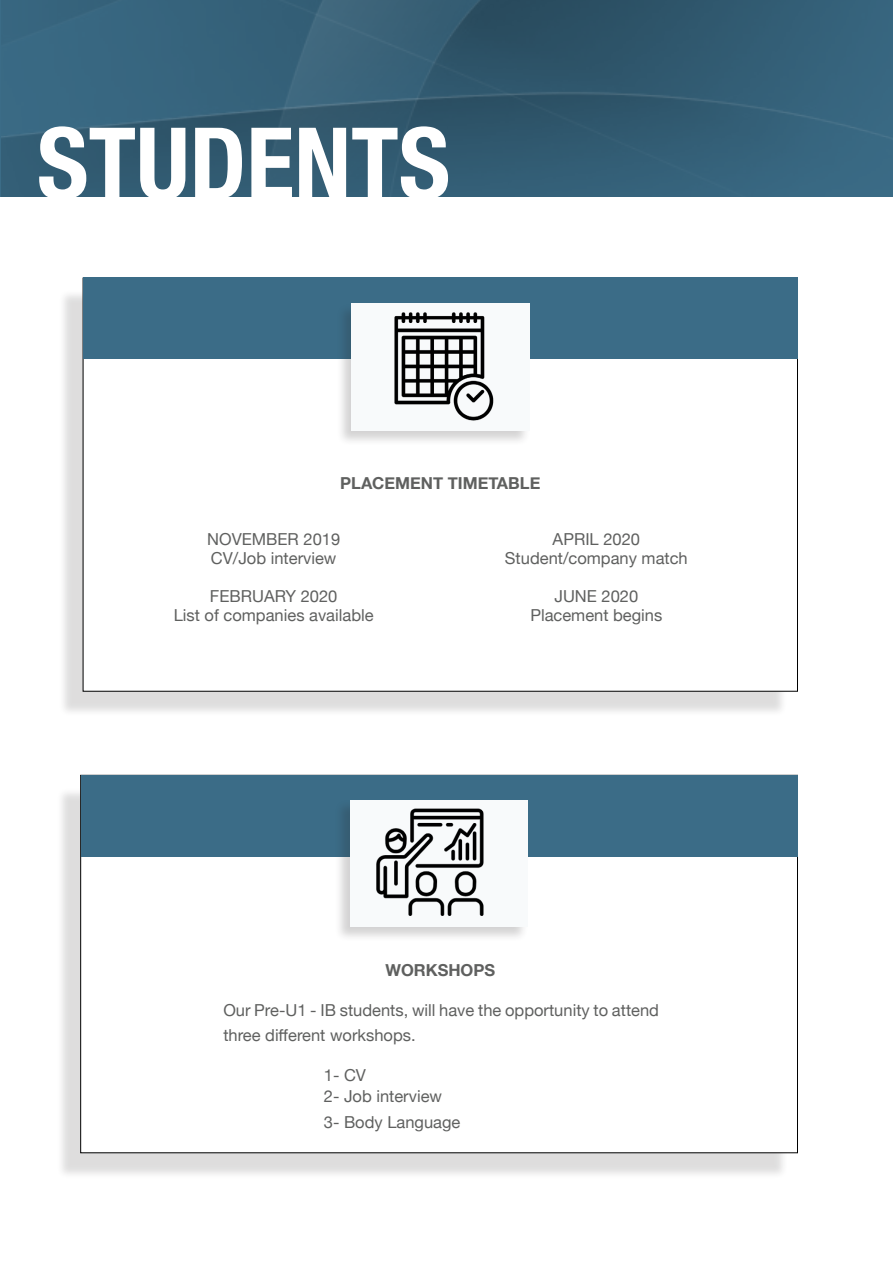
<style>
.page{position:relative;width:893px;height:1263px;background:#fff}
.page>*{position:absolute;margin:0;border:0;box-sizing:border-box;transform-origin:0 0}
.t1{font:700 condensed 99.15px "Helvetica Neue";color:#fff}
.t2{font:16.5px/25.5px "Helvetica Neue";color:#5f605f}
.t3{font:700 16.5px "Helvetica Neue";color:#5f605f}
</style>
<div class="page">
<img style="left:2px;top:0;width:891px;height:197px">
<div style="left:56px;top:787px;width:732px;height:392px;background:#231f20;opacity:.15"></div>
<div style="left:81px;top:775px;width:717px;height:378px;background:#fff"></div>
<div style="left:59px;top:289px;width:729px;height:428px;background:#231f20;opacity:.15"></div>
<div style="left:83px;top:278px;width:715px;height:413px;background:#fff"></div>
<div style="left:81px;top:775px;width:717px;height:81px;background:#3b6c87"></div>
<div style="left:83px;top:278px;width:715px;height:81px;background:#3b6c87"></div>
<div style="left:335px;top:799px;width:194px;height:143px;background:#231f20;opacity:.2"></div>
<img style="left:350px;top:800px;width:178px;height:127px">
<div style="left:336px;top:303px;width:194px;height:143px;background:#231f20;opacity:.2"></div>
<img style="left:351px;top:303px;width:178px;height:127px">
<p class="t1" style="left:37px;top:81px;width:415px">STUDENTS</p>
<p class="t3" style="left:340px;top:470px;width:202px">PLACEMENT TIMETABLE</p>
<p class="t2" style="left:207px;top:527px;width:134px">NOVEMBER 2019</p>
<p class="t2" style="left:211px;top:546px;width:127px">CV/Job interview</p>
<p class="t2" style="left:210px;top:584px;width:129px">FEBRUARY 2020</p>
<p class="t2" style="left:174px;top:603px;width:201px">List of companies available</p>
<p class="t2" style="left:553px;top:527px;width:89px">APRIL 2020</p>
<p class="t2" style="left:505px;top:546px;width:184px">Student/company match</p>
<p class="t2" style="left:554px;top:584px;width:85px">JUNE 2020</p>
<p class="t2" style="left:530px;top:603px;width:134px">Placement begins</p>
<p class="t3" style="left:385px;top:957px;width:111px">WORKSHOPS</p>
<p class="t2" style="left:223px;top:998px;width:437px">Our Pre-U1 - IB students, will have the opportunity to attend three different workshops.</p>
<p class="t2" style="left:324px;top:1064px;width:44px">1- CV</p>
<p class="t2" style="left:324px;top:1085px;width:120px">2- Job interview</p>
<p class="t2" style="left:324px;top:1110px;width:138px">3- Body Language</p>
</div>
